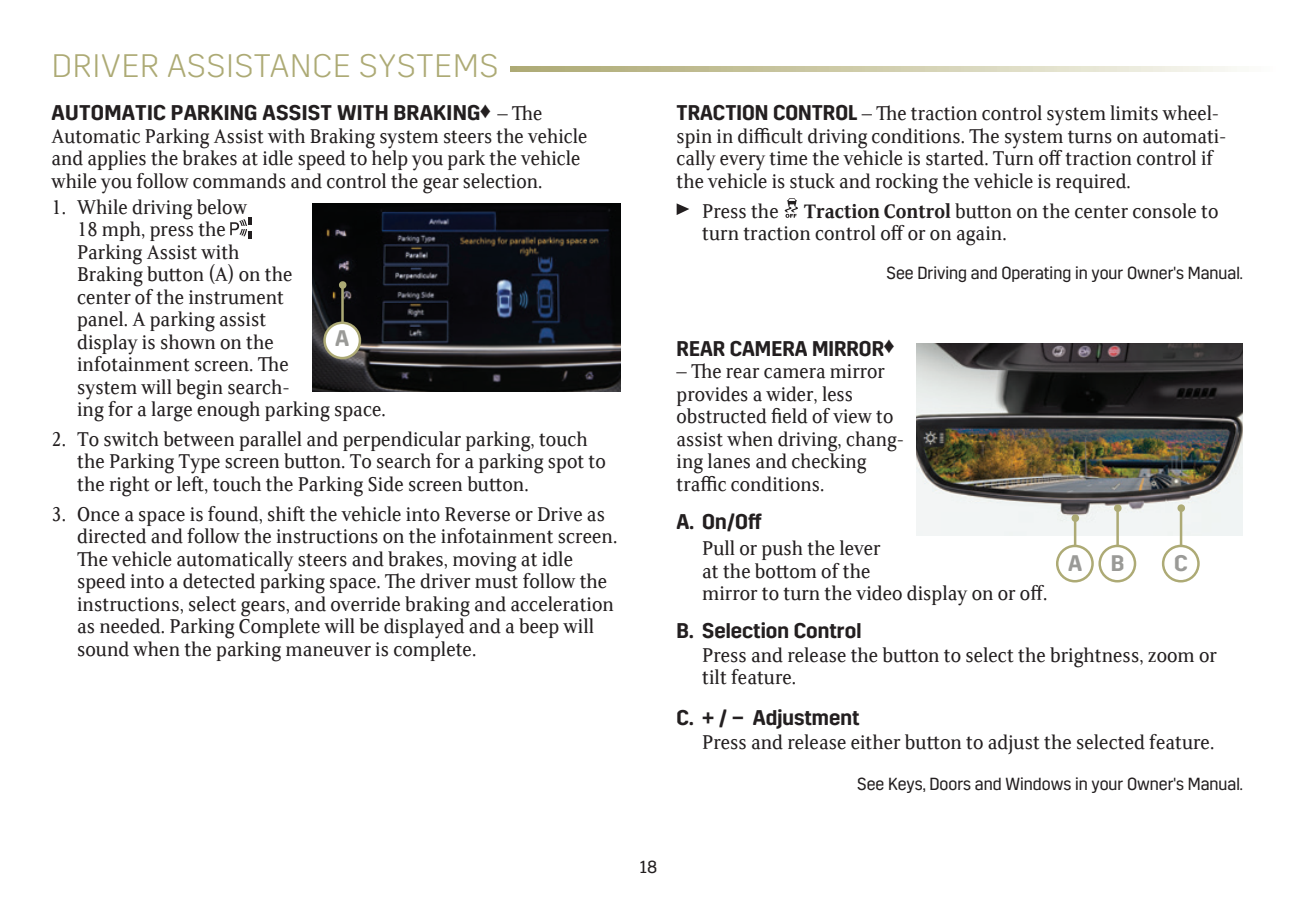
<style>
.page{position:relative;width:1297px;height:900px;background:#fff}
.page>*{position:absolute;margin:0;border:0;box-sizing:border-box;transform-origin:0 0}
.caddy_gold_subhead{font:300 32.5px "Cadillac Sans";letter-spacing:.03em;color:#adaa75}
.t1{font:600 22.5px "Cadillac Sans";color:#9a9a97}
.caddy_BULLETS_8_6{font:21.5px/22.5px "Cadillac Serif";color:#231f20}
.caddy_BODY_8_6{font:21.5px/22.5px "Cadillac Serif";color:#231f20;scale:.96 1}
.caddy_semi_bold_subh{font:21.5px/22.5px "Cadillac Serif";color:#231f20;scale:.96 1}
.caddy_BOLD_8_5{font:600 21.25px "Cadillac Sans";color:#231f20}
.caddy_semi_bold_subh-2{font:600 21.25px "Cadillac Sans";letter-spacing:.01em;color:#231f20}
.caddy_BODY_8_6-2{font:600 21.25px "Cadillac Sans";color:#231f20;scale:.96 1}
.caddy_see_section{font:17.5px "Cadillac Sans";color:#231f20;scale:.93 1}
.caddy_see_section-2{font:17.5px "Cadillac Sans";color:#231f20}
.s1{font-family:"Arial Narrow";font-weight:400;font-size:22.5px}
.s2{font-family:"Cadillac Serif";font-weight:400;font-size:21.5px}
.s3{font-family:"Cadillac Sans";font-weight:600;font-size:21.25px}
.s4{font-weight:600}
</style>
<div class="page">
<img style="left:916px;top:343px;width:326px;height:192px">
<svg style="left:230px;top:217px;width:22px;height:22px"></svg>
<img style="left:312px;top:203px;width:308px;height:189px">
<svg style="left:676px;top:203px;width:13px;height:12px"></svg>
<svg style="left:784px;top:198px;width:13px;height:20px"></svg>
<svg style="left:510px;top:67px;width:727px;height:5px;background:#d1ceaf"></svg>
<svg style="left:1070px;top:514px;width:9px;height:8px"></svg>
<hr style="left:1073px;top:521px;width:3px;height:32px;background:#adaa75">
<div style="left:1056px;top:546px;width:36px;height:35px;background:#fff;border-radius:50%"></div>
<div style="left:1055px;top:545px;width:38px;height:38px;border:2px solid #adaa75;border-radius:50%"></div>
<svg style="left:1113px;top:504px;width:8px;height:8px"></svg>
<hr style="left:1116px;top:508px;width:2px;height:47px;background:#adaa75">
<div style="left:1099px;top:546px;width:35px;height:35px;background:#fff;border-radius:50%"></div>
<div style="left:1098px;top:545px;width:37px;height:38px;border:2px solid #adaa75;border-radius:50%"></div>
<svg style="left:1176px;top:504px;width:9px;height:8px"></svg>
<hr style="left:1179px;top:508px;width:2px;height:47px;background:#adaa75">
<div style="left:1162px;top:546px;width:36px;height:35px;background:#fff;border-radius:50%"></div>
<div style="left:1161px;top:545px;width:38px;height:38px;border:2px solid #adaa75;border-radius:50%"></div>
<svg style="left:338px;top:281px;width:9px;height:8px"></svg>
<hr style="left:341px;top:285px;width:3px;height:47px;background:#adaa75">
<div style="left:324px;top:323px;width:36px;height:35px;background:#fff;border-radius:50%"></div>
<div style="left:323px;top:322px;width:38px;height:37px;border:2px solid #adaa75;border-radius:50%"></div>
<p class="caddy_gold_subhead" style="left:52px;top:48px;width:448px">DRIVER ASSISTANCE SYSTEMS</p>
<p class="caddy_semi_bold_subh-2" style="left:52px;top:101px;width:492px">AUTOMATIC PARKING ASSIST WITH BRAKING<span class="s1">♦</span> <span class="s2">– The</span></p>
<p class="caddy_semi_bold_subh" style="left:52px;top:124px;width:559px">Automatic Parking Assist with Braking system steers the vehicle and applies the brakes at idle speed to help you park the vehicle while you follow commands and control the gear selection.</p>
<p class="caddy_BULLETS_8_6" style="left:77px;top:195px;width:310px;text-indent:-26px">1. While driving below<br>18 mph, press the<br>Parking Assist with<br>Braking button (A) on the<br>center of the instrument<br>panel. A parking assist<br>display is shown on the infotainment screen. The<br>system will begin search-<br>ing for a large enough parking space.</p>
<p class="caddy_BULLETS_8_6" style="left:77px;top:427px;width:530px;text-indent:-26px">2. To switch between parallel and perpendicular parking, touch the Parking Type screen button. To search for a parking spot to the right or left, touch the Parking Side screen button.</p>
<p class="caddy_BULLETS_8_6" style="left:77px;top:502px;width:541px;text-indent:-26px">3. Once a space is found, shift the vehicle into Reverse or Drive as directed and follow the instructions on the infotainment screen.<br>The vehicle automatically steers and brakes, moving at idle speed into a detected parking space. The driver must follow the instructions, select gears, and override braking and acceleration as needed. Parking Complete will be displayed and a beep will sound when the parking maneuver is complete.</p>
<p class="t1" style="left:335px;top:326px;width:16px">A</p>
<p class="caddy_BODY_8_6" style="left:676px;top:102px;width:573px"><span class="s3">TRACTION CONTROL</span> – The traction control system limits wheel&shy;spin in difficult driving conditions. The system turns on automati&shy;cally every time the vehicle is started. Turn off traction control if the vehicle is stuck and rocking the vehicle is required.</p>
<p class="caddy_BULLETS_8_6" style="left:702px;top:199px;width:517px">Press the <span class="s4">Traction Control</span> button on the center console to turn traction control off or on again.</p>
<p class="caddy_see_section" style="left:886px;top:263px;width:384px">See Driving and Operating in your Owner's Manual.</p>
<p class="caddy_BODY_8_6-2" style="left:676px;top:337px;width:229px">REAR CAMERA MIRROR<span class="s1">♦</span></p>
<p class="caddy_BODY_8_6" style="left:676px;top:359px;width:238px">– The rear camera mirror provides a wider, less obstructed field of view to assist when driving, chang&shy;ing lanes and checking traffic conditions.</p>
<p class="caddy_BOLD_8_5" style="left:676px;top:510px;width:87px">A. On/Off</p>
<p class="caddy_BULLETS_8_6" style="left:702px;top:536px;width:346px">Pull or push the lever<br>at the bottom of the<br>mirror to turn the video display on or off.</p>
<p class="caddy_BOLD_8_5" style="left:676px;top:619px;width:186px">B. Selection Control</p>
<p class="caddy_BULLETS_8_6" style="left:702px;top:643px;width:516px">Press and release the button to select the brightness, zoom or tilt feature.</p>
<p class="caddy_BOLD_8_5" style="left:676px;top:706px;width:184px">C. + / – Adjustment</p>
<p class="caddy_BULLETS_8_6" style="left:702px;top:730px;width:513px">Press and release either button to adjust the selected feature.</p>
<p class="caddy_see_section" style="left:857px;top:774px;width:416px">See Keys, Doors and Windows in your Owner's Manual.</p>
<p class="t1" style="left:1067px;top:551px;width:16px">A</p>
<p class="t1" style="left:1110px;top:551px;width:15px">B</p>
<p class="t1" style="left:1173px;top:551px;width:15px">C</p>
<p class="caddy_see_section-2" style="left:639px;top:857px;width:19px">18</p>
</div>
